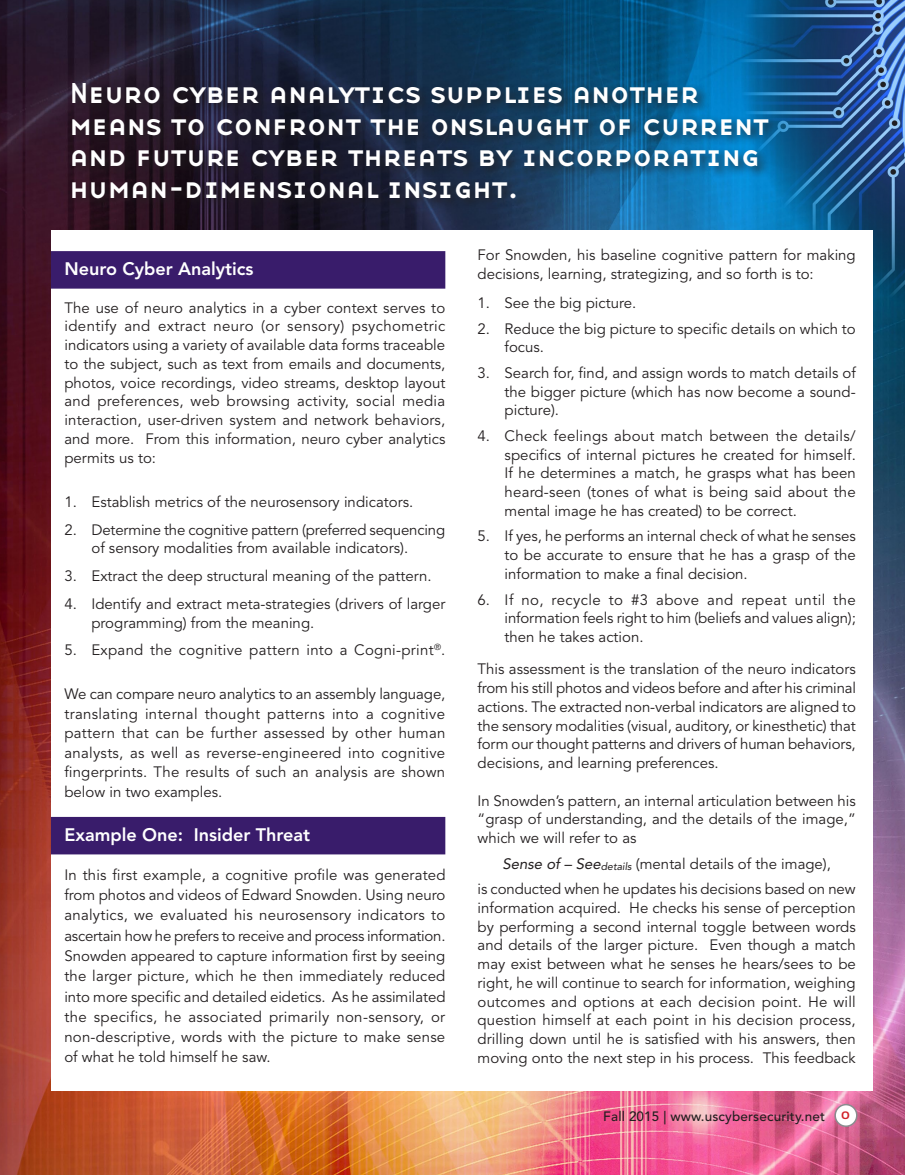
<style>
.page{position:relative;width:905px;height:1175px;background:#fff}
.page>*{position:absolute;margin:0;border:0;box-sizing:border-box;transform-origin:0 0}
.articles{font:30px/31.5px "Base Nine Small Caps";letter-spacing:-.03em;color:#fff}
.mclure_h2{font:800 18px "Avenir LT Std";color:#fff}
.articles-2{font:15px/18.8px "Avenir LT Std";color:#231f20;text-align:justify}
.articles-3{font:15px "Avenir LT Std";letter-spacing:.02em;color:#231f20}
.t1{font:500 13.5px "Avenir LT Std";letter-spacing:.01em;color:#231f20}
.s1{font-style:italic}
</style>
<div class="page">
<img style="left:0;top:0;width:904px;height:1174px">
<img style="left:740px;top:0;width:164px;height:306px">
<div style="left:51px;top:230px;width:821px;height:860px;background:#fff"></div>
<div style="left:835px;top:1104px;width:21px;height:22px;background:#fff;border-radius:50%"></div>
<div style="left:834px;top:1103px;width:23px;height:24px;border:2px solid #8a8c8f;border-radius:50%"></div>
<div style="left:51px;top:251px;width:394px;height:38px;background:#391c6b"></div>
<div style="left:51px;top:817px;width:394px;height:37px;background:#391c6b"></div>
<div style="left:69px;top:80px;width:711px;height:131px;background:#231f20;opacity:.75"></div>
<p class="articles" style="left:69px;top:76px;width:702px">Neuro cyber analytics supplies another means to confront the onslaught of current and future cyber threats by incorporating human-dimensional insight.</p>
<p class="mclure_h2" style="left:64px;top:258px;width:191px">Neuro Cyber Analytics</p>
<p class="articles-2" style="left:64px;top:298px;width:382px">The use of neuro analytics in a cyber context serves to identify and extract neuro (or sensory) psychometric indicators using a variety of available data forms traceable to the subject, such as text from emails and documents, photos, voice recordings, video streams, desktop layout and preferences, web browsing activity, social media interaction, user-driven system and network behaviors, and more. From this information, neuro cyber analytics permits us to:</p>
<p class="articles-2" style="left:64px;top:493px;width:350px">1. Establish metrics of the neurosensory indicators.</p>
<p class="articles-2" style="left:91px;top:520px;width:355px;text-indent:-27px">2. Determine the cognitive pattern (preferred sequencing of sensory modalities from available indicators).</p>
<p class="articles-2" style="left:64px;top:567px;width:368px">3. Extract the deep structural meaning of the pattern.</p>
<p class="articles-2" style="left:91px;top:594px;width:355px;text-indent:-27px">4. Identify and extract meta-strategies (drivers of larger programming) from the meaning.</p>
<p class="articles-3" style="left:64px;top:641px;width:382px">5. Expand the cognitive pattern into a Cogni-print<sup>®</sup>.</p>
<p class="articles-2" style="left:64px;top:684px;width:382px;line-height:19.5px">We can compare neuro analytics to an assembly language, translating internal thought patterns into a cognitive pattern that can be further assessed by other human analysts, as well as reverse-engineered into cognitive fingerprints. The results of such an analysis are shown below in two examples.</p>
<p class="mclure_h2" style="left:64px;top:824px;width:247px">Example One: Insider Threat</p>
<p class="articles-2" style="left:64px;top:865px;width:382px;line-height:20.2px">In this first example, a cognitive profile was generated from photos and videos of Edward Snowden. Using neuro analytics, we evaluated his neurosensory indicators to ascertain how he prefers to receive and process information.<br>Snowden appeared to capture information first by seeing the larger picture, which he then immediately reduced into more specific and detailed eidetics. As he assimilated the specifics, he associated primarily non-sensory, or non-descriptive, words with the picture to make sense of what he told himself he saw.</p>
<p class="articles-2" style="left:477px;top:246px;width:379px">For Snowden, his baseline cognitive pattern for making decisions, learning, strategizing, and so forth is to:</p>
<p class="articles-2" style="left:477px;top:294px;width:160px">1. See the big picture.</p>
<p class="articles-2" style="left:504px;top:319px;width:353px;text-indent:-27px">2. Reduce the big picture to specific details on which to focus.</p>
<p class="articles-2" style="left:504px;top:364px;width:353px;text-indent:-27px">3. Search for, find, and assign words to match details of the bigger picture (which has now become a sound&shy;picture).</p>
<p class="articles-2" style="left:504px;top:427px;width:353px;text-indent:-27px">4. Check feelings about match between the details/ specifics of internal pictures he created for himself.<br>If he determines a match, he grasps what has been heard-seen (tones of what is being said about the mental image he has created) to be correct.</p>
<p class="articles-2" style="left:504px;top:527px;width:352px;text-indent:-27px">5. If yes, he performs an internal check of what he senses to be accurate to ensure that he has a grasp of the information to make a final decision.</p>
<p class="articles-2" style="left:504px;top:590px;width:353px;text-indent:-27px">6. If no, recycle to #3 above and repeat until the information feels right to him (beliefs and values align); then he takes action.</p>
<p class="articles-2" style="left:477px;top:660px;width:380px">This assessment is the translation of the neuro indicators from his still photos and videos before and after his criminal actions. The extracted non-verbal indicators are aligned to the sensory modalities (visual, auditory, or kinesthetic) that form our thought patterns and drivers of human behaviors, decisions, and learning preferences.</p>
<p class="articles-2" style="left:477px;top:791px;width:380px">In Snowden’s pattern, an internal articulation between his “grasp of understanding, and the details of the image,” which we will refer to as</p>
<p class="articles-2" style="left:502px;top:854px;width:330px"><span class="s1">Sense of – See</span><sub>details</sub> (mental details of the image),</p>
<p class="articles-2" style="left:477px;top:880px;width:380px">is conducted when he updates his decisions based on new information acquired. He checks his sense of perception by performing a second internal toggle between words and details of the larger picture. Even though a match may exist between what he senses he hears/sees to be right, he will continue to search for information, weighing outcomes and options at each decision point. He will question himself at each point in his decision process, drilling down until he is satisfied with his answers, then moving onto the next step in his process. This feedback</p>
<p class="t1" style="left:603px;top:1108px;width:248px">Fall 2015 | www.uscybersecurity.net <sup>0</sup></p>
</div>
